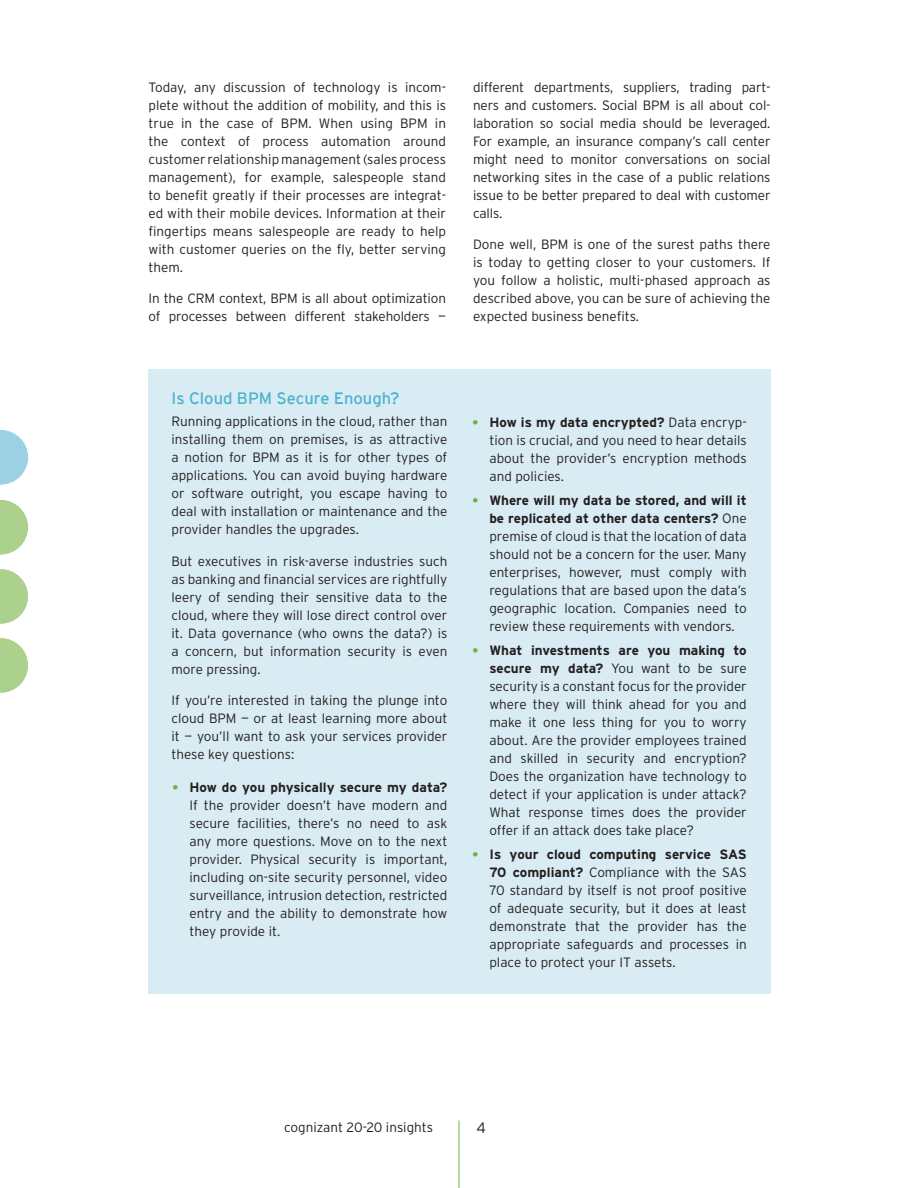
<style>
.page{position:relative;width:918px;height:1188px;background:#fff}
.page>*{position:absolute;margin:0;border:0;box-sizing:border-box;transform-origin:0 0}
.Body_Head{font:16.5px "Interstate";color:#4db3cf}
.t1{font:300 15px "Interstate";color:#231f20}
.Body{font:300 13.5px/18px "Interstate";color:#231f20;text-align:justify}
.s1{font-size:21px;color:#6cb43f}
.s2{font-weight:700}
</style>
<div class="page">
<svg style="left:0;top:430px;width:28px;height:54px"></svg>
<svg style="left:0;top:500px;width:28px;height:54px"></svg>
<svg style="left:0;top:569px;width:28px;height:55px"></svg>
<svg style="left:0;top:638px;width:28px;height:55px"></svg>
<hr style="left:459px;top:1120px;width:1px;height:68px;background:#6cb43f">
<div style="left:148px;top:369px;width:623px;height:624px;background:#d9ecf3"></div>
<p class="Body" style="left:148px;top:78px;width:299px">Today, any discussion of technology is incom&shy;plete without the addition of mobility, and this is true in the case of BPM. When using BPM in the context of process automation around customer relationship management (sales process management), for example, salespeople stand to benefit greatly if their processes are integrat&shy;ed with their mobile devices. Information at their fingertips means salespeople are ready to help with customer queries on the fly, better serving them.</p>
<p class="Body" style="left:148px;top:289px;width:299px">In the CRM context, BPM is all about optimization of processes between different stakeholders —</p>
<p class="Body" style="left:473px;top:78px;width:299px">different departments, suppliers, trading part&shy;ners and customers. Social BPM is all about col&shy;laboration so social media should be leveraged.<br>For example, an insurance company’s call center might need to monitor conversations on social networking sites in the case of a public relations issue to be better prepared to deal with customer calls.</p>
<p class="Body" style="left:473px;top:235px;width:299px">Done well, BPM is one of the surest paths there is today to getting closer to your customers. If you follow a holistic, multi-phased approach as described above, you can be sure of achieving the expected business benefits.</p>
<p class="Body_Head" style="left:171px;top:389px;width:230px">Is Cloud BPM Secure Enough?</p>
<p class="Body" style="left:171px;top:412px;width:277px">Running applications in the cloud, rather than installing them on premises, is as attractive a notion for BPM as it is for other types of applications. You can avoid buying hardware or software outright, you escape having to deal with installation or maintenance and the provider handles the upgrades.</p>
<p class="Body" style="left:171px;top:552px;width:277px">But executives in risk-averse industries such as banking and financial services are rightfully leery of sending their sensitive data to the cloud, where they will lose direct control over it. Data governance (who owns the data?) is a concern, but information security is even more pressing.</p>
<p class="Body" style="left:171px;top:691px;width:277px">If you’re interested in taking the plunge into cloud BPM — or at least learning more about it — you’ll want to ask your services provider these key questions:</p>
<p class="Body" style="left:189px;top:778px;width:259px;text-indent:-18px"><span class="s1">•</span> <span class="s2">How do you physically secure my data?<br></span>If the provider doesn’t have modern and secure facilities, there’s no need to ask any more questions. Move on to the next provider. Physical security is important, including on-site security personnel, video surveillance, intrusion detection, restricted entry and the ability to demonstrate how they provide it.</p>
<p class="Body" style="left:489px;top:413px;width:259px;text-indent:-18px"><span class="s1">•</span> <span class="s2">How is my data encrypted?</span> Data encryp&shy;tion is crucial, and you need to hear details about the provider’s encryption methods and policies.</p>
<p class="Body" style="left:489px;top:491px;width:259px;text-indent:-18px"><span class="s1">•</span> <span class="s2">Where will my data be stored, and will it be replicated at other data centers?</span> One premise of cloud is that the location of data should not be a concern for the user. Many enterprises, however, must comply with regulations that are based upon the data’s geographic location. Companies need to review these requirements with vendors.</p>
<p class="Body" style="left:489px;top:641px;width:259px;text-indent:-18px"><span class="s1">•</span> <span class="s2">What investments are you making to secure my data?</span> You want to be sure security is a constant focus for the provider where they will think ahead for you and make it one less thing for you to worry about. Are the provider employees trained and skilled in security and encryption?<br>Does the organization have technology to detect if your application is under attack?<br>What response times does the provider offer if an attack does take place?</p>
<p class="Body" style="left:489px;top:845px;width:259px;text-indent:-18px"><span class="s1">•</span> <span class="s2">Is your cloud computing service SAS 70 compliant?</span> Compliance with the SAS 70 standard by itself is not proof positive of adequate security, but it does at least demonstrate that the provider has the appropriate safeguards and processes in place to protect your IT assets.</p>
<p class="Body" style="left:284px;top:1118px;width:151px">cognizant 20-20 insights</p>
<p class="t1" style="left:477px;top:1119px;width:11px">4</p>
</div>
